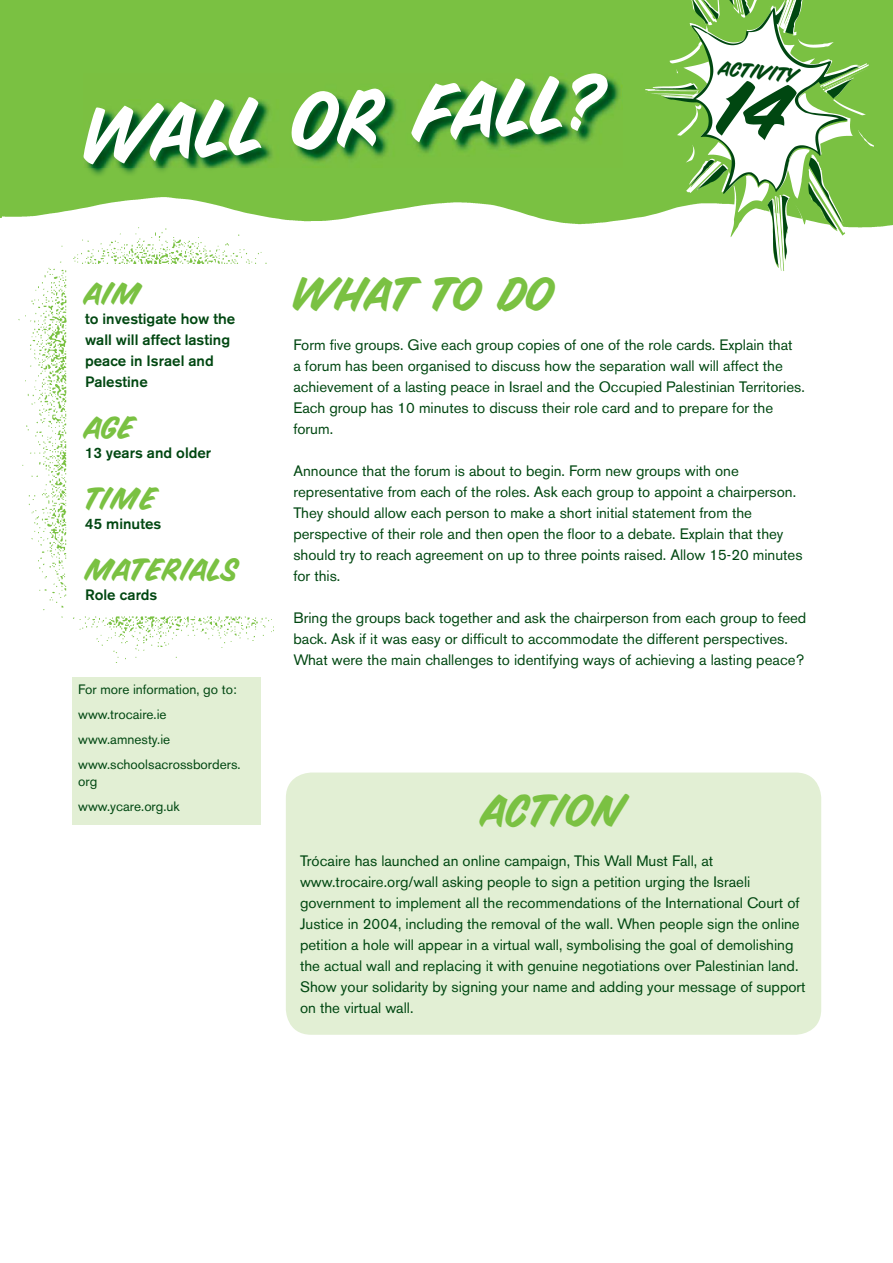
<style>
.page{position:relative;width:893px;height:1263px;background:#fff}
.page>*{position:absolute;margin:0;border:0;box-sizing:border-box;transform-origin:0 0}
.t1{font:60.45px "Snyder";color:#fff}
.t2{font:36px "Snyder";color:#7ac142}
.t3{font:34.5px "Snyder";color:#7ac142}
.t4{font:24px "Snyder";color:#7ac142}
.t5{font:15.9px "Snyder";color:#004711}
.t6{font:15px/21px "Akzidenz Grotesk BE";color:#004711}
.t7{font:500 15px/21px "Akzidenz Grotesk BE";color:#004711}
.t8{font:13.5px/25px "Akzidenz Grotesk BE";color:#004711}
</style>
<div class="page">
<hr style="left:0;top:0;width:1px;height:169px;background:#7ac142">
<img style="left:0;top:169px;width:1px;height:49px">
<img style="left:18px;top:262px;width:254px;height:401px">
<div style="left:1px;top:0;width:892px;height:168px;background:#7ac142"></div>
<img style="left:1px;top:168px;width:623px;height:94px">
<img style="left:624px;top:168px;width:269px;height:59px">
<img style="left:634px;top:0;width:245px;height:271px">
<img style="left:83px;top:76px;width:539px;height:102px">
<div style="left:286px;top:772px;width:535px;height:263px;background:#e2efd4;border-radius:26px"></div>
<div style="left:72px;top:677px;width:189px;height:148px;background:#e2efd4"></div>
<div style="left:715px;top:78px;width:82px;height:65px;background:#fff"></div>
<h1 class="t1" style="left:81px;top:107px;width:524px;rotate:-4deg">WALL OR FALL?</h1>
<p class="t5" style="left:720px;top:60px;width:80px;rotate:6deg">ACTIVITY</p>
<h3 class="t4" style="left:85px;top:282px;width:58px">AIM</h3>
<p class="t7" style="left:85px;top:310px;width:152px">to investigate how the wall will affect lasting peace in Israel and<br>Palestine</p>
<h3 class="t4" style="left:85px;top:416px;width:51px">AGE</h3>
<p class="t7" style="left:85px;top:444px;width:128px">13 years and older</p>
<h3 class="t4" style="left:85px;top:486px;width:72px">TIME</h3>
<p class="t7" style="left:85px;top:514px;width:78px">45 minutes</p>
<h3 class="t4" style="left:85px;top:557px;width:155px">MATERIALS</h3>
<p class="t7" style="left:85px;top:585px;width:74px">Role cards</p>
<p class="t8" style="left:78px;top:678px;width:164px">For more information, go to: www.trocaire.ie www.amnesty.ie www.schoolsacrossborders.</p>
<p class="t8" style="left:78px;top:770px;width:103px">org www.ycare.org.uk</p>
<h2 class="t2" style="left:293px;top:276px;width:262px">WHAT TO DO</h2>
<p class="t6" style="left:293px;top:336px;width:513px">Form five groups. Give each group copies of one of the role cards. Explain that<br>a forum has been organised to discuss how the separation wall will affect the achievement of a lasting peace in Israel and the Occupied Palestinian Territories.<br>Each group has 10 minutes to discuss their role card and to prepare for the forum.</p>
<p class="t6" style="left:293px;top:462px;width:511px">Announce that the forum is about to begin. Form new groups with one representative from each of the roles. Ask each group to appoint a chairperson.<br>They should allow each person to make a short initial statement from the perspective of their role and then open the floor to a debate. Explain that they should try to reach agreement on up to three points raised. Allow 15-20 minutes for this.</p>
<p class="t6" style="left:293px;top:609px;width:514px">Bring the groups back together and ask the chairperson from each group to feed back. Ask if it was easy or difficult to accommodate the different perspectives.<br>What were the main challenges to identifying ways of achieving a lasting peace?</p>
<h3 class="t3" style="left:482px;top:793px;width:145px">ACTION</h3>
<p class="t6" style="left:300px;top:851px;width:507px">Trócaire has launched an online campaign, This Wall Must Fall, at www.trocaire.org/wall asking people to sign a petition urging the Israeli government to implement all the recommendations of the International Court of Justice in 2004, including the removal of the wall. When people sign the online petition a hole will appear in a virtual wall, symbolising the goal of demolishing the actual wall and replacing it with genuine negotiations over Palestinian land.<br>Show your solidarity by signing your name and adding your message of support on the virtual wall.</p>
</div>
